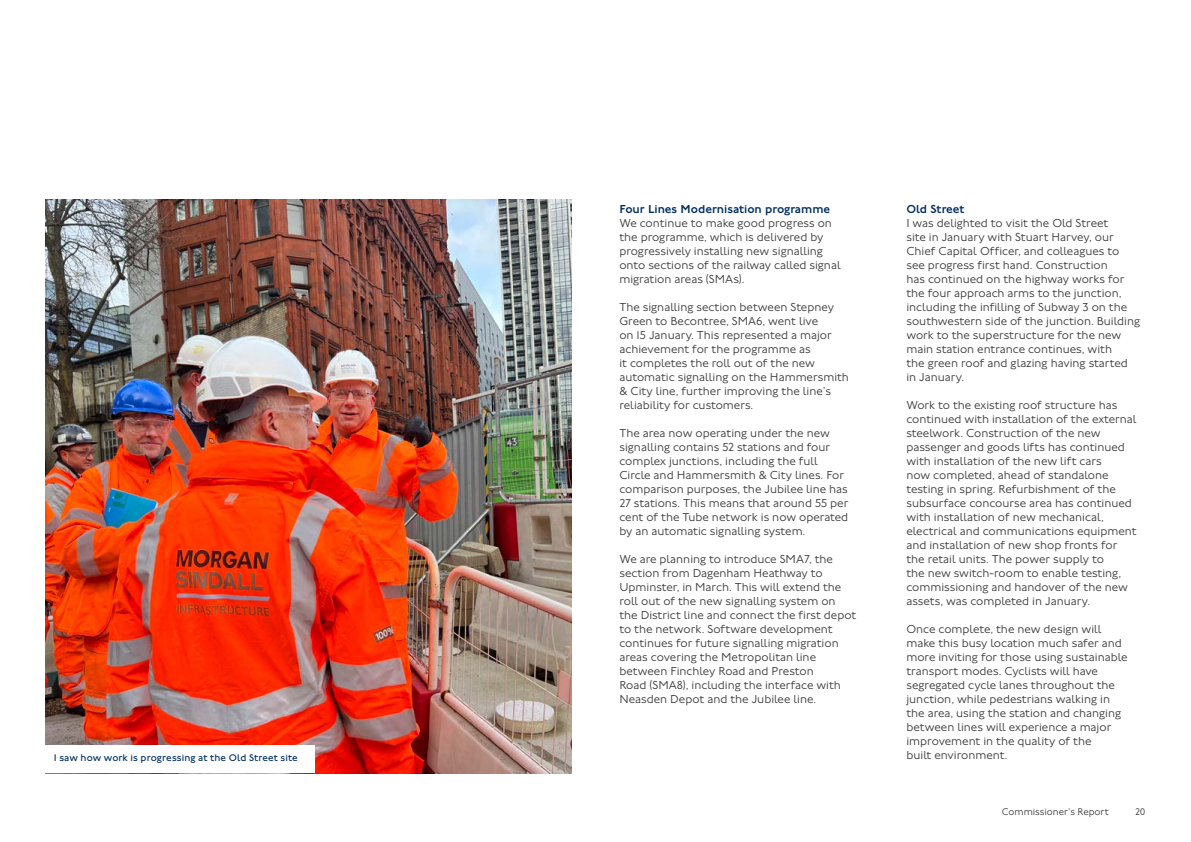
<style>
.page{position:relative;width:1191px;height:842px;background:#fff}
.page>*{position:absolute;margin:0;border:0;box-sizing:border-box;transform-origin:0 0}
.Body_12_14__P{font:300 12px/14px "Johnston 100";color:#3c3c3b}
.Body_Heading_12_14_B{font:500 12px "Johnston 100";color:#002f60}
.PictureCaption_10_12{font:10px "Johnston 100";letter-spacing:.005em;color:#002f60}
.t1{font:300 10px "Johnston 100";color:#3c3c3b}
</style>
<div class="page">
<img style="left:45px;top:199px;width:526px;height:574px">
<div style="left:45px;top:745px;width:270px;height:28px;background:#fff"></div>
<p class="PictureCaption_10_12" style="left:54px;top:753px;width:245px">I saw how work is progressing at the Old Street site</p>
<h3 class="Body_Heading_12_14_B" style="left:619px;top:203px;width:212px">Four Lines Modernisation programme</h3>
<p class="Body_12_14__P" style="left:619px;top:217px;width:223px">We continue to make good progress on the programme, which is delivered by progressively installing new signalling onto sections of the railway called signal migration areas (SMAs).</p>
<p class="Body_12_14__P" style="left:619px;top:301px;width:231px">The signalling section between Stepney Green to Becontree, SMA6, went live<br>on 15 January. This represented a major achievement for the programme as<br>it completes the roll out of the new automatic signalling on the Hammersmith &amp; City line, further improving the line’s reliability for customers.</p>
<p class="Body_12_14__P" style="left:619px;top:427px;width:230px">The area now operating under the new signalling contains 52 stations and four complex junctions, including the full Circle and Hammersmith &amp; City lines. For comparison purposes, the Jubilee line has 27 stations. This means that around 55 per cent of the Tube network is now operated by an automatic signalling system.</p>
<p class="Body_12_14__P" style="left:619px;top:553px;width:238px">We are planning to introduce SMA7, the section from Dagenham Heathway to Upminster, in March. This will extend the roll out of the new signalling system on the District line and connect the first depot to the network. Software development continues for future signalling migration areas covering the Metropolitan line between Finchley Road and Preston<br>Road (SMA8), including the interface with Neasden Depot and the Jubilee line.</p>
<h3 class="Body_Heading_12_14_B" style="left:906px;top:203px;width:60px">Old Street</h3>
<p class="Body_12_14__P" style="left:906px;top:217px;width:235px">I was delighted to visit the Old Street<br>site in January with Stuart Harvey, our Chief Capital Officer, and colleagues to see progress first hand. Construction<br>has continued on the highway works for the four approach arms to the junction, including the infilling of Subway 3 on the southwestern side of the junction. Building work to the superstructure for the new main station entrance continues, with<br>the green roof and glazing having started in January.</p>
<p class="Body_12_14__P" style="left:906px;top:399px;width:232px">Work to the existing roof structure has continued with installation of the external steelwork. Construction of the new passenger and goods lifts has continued with installation of the new lift cars<br>now completed, ahead of standalone testing in spring. Refurbishment of the subsurface concourse area has continued with installation of new mechanical, electrical and communications equipment and installation of new shop fronts for the retail units. The power supply to<br>the new switch-room to enable testing, commissioning and handover of the new assets, was completed in January.</p>
<p class="Body_12_14__P" style="left:906px;top:623px;width:223px">Once complete, the new design will make this busy location much safer and more inviting for those using sustainable transport modes. Cyclists will have segregated cycle lanes throughout the junction, while pedestrians walking in the area, using the station and changing between lines will experience a major improvement in the quality of the<br>built environment.</p>
<p class="t1" style="left:1002px;top:807px;width:108px">Commissioner’s Report</p>
<p class="t1" style="left:1135px;top:807px;width:12px">20</p>
</div>
